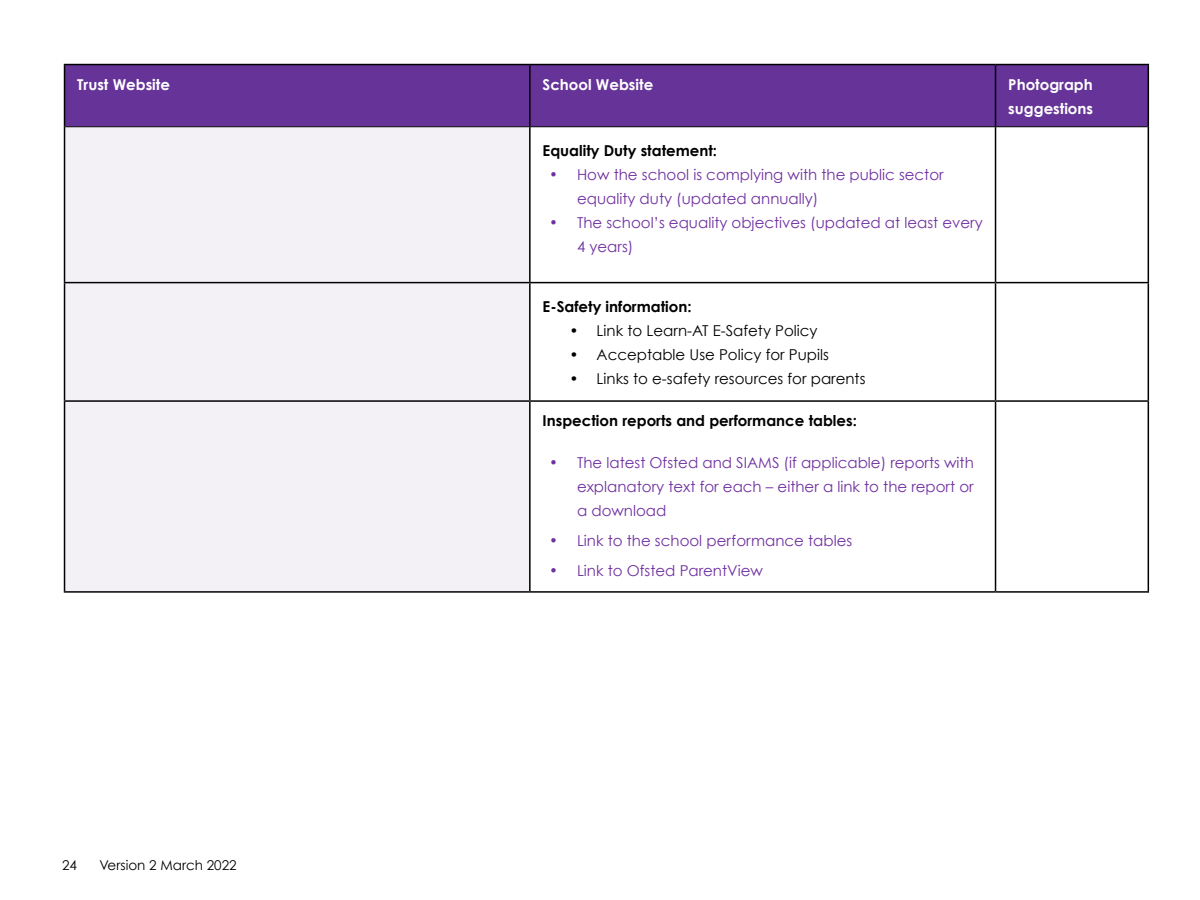
<style>
.page{position:relative;width:1200px;height:900px;background:#fff}
.page>*{position:absolute;margin:0;border:0;box-sizing:border-box;transform-origin:0 0}
.t1{font:15px/24px "Century Gothic";color:#7030a0}
.t2{font:15px "Century Gothic";color:#000}
.t3{font:700 15px "Century Gothic";color:#000}
.t4{font:700 15px/24px "Century Gothic";color:#fff}
.t5{font:13.5px "Century Gothic";color:#000}
</style>
<div class="page">
<div style="left:65px;top:65px;width:1083px;height:61px;background:#639"></div>
<div style="left:65px;top:127px;width:464px;height:464px;background:#f3f1f6"></div>
<hr style="left:64px;top:64px;width:466px;height:1px;background:#000">
<hr style="left:64px;top:65px;width:1px;height:62px;background:#000">
<hr style="left:530px;top:64px;width:466px;height:1px;background:#000">
<hr style="left:529px;top:65px;width:2px;height:61px;background:#000">
<hr style="left:996px;top:64px;width:153px;height:1px;background:#000">
<hr style="left:995px;top:65px;width:1px;height:61px;background:#000">
<hr style="left:1148px;top:65px;width:1px;height:62px;background:#000">
<hr style="left:64px;top:127px;width:1px;height:155px;background:#000">
<hr style="left:529px;top:127px;width:2px;height:155px;background:#000">
<hr style="left:995px;top:127px;width:1px;height:155px;background:#000">
<hr style="left:1148px;top:127px;width:1px;height:155px;background:#000">
<hr style="left:64px;top:282px;width:466px;height:1px;background:#000">
<hr style="left:64px;top:283px;width:1px;height:117px;background:#000">
<hr style="left:530px;top:282px;width:466px;height:1px;background:#000">
<hr style="left:529px;top:283px;width:2px;height:117px;background:#000">
<hr style="left:996px;top:282px;width:153px;height:1px;background:#000">
<hr style="left:995px;top:283px;width:1px;height:117px;background:#000">
<hr style="left:1148px;top:283px;width:1px;height:117px;background:#000">
<hr style="left:64px;top:400px;width:466px;height:2px;background:#000">
<hr style="left:64px;top:402px;width:1px;height:189px;background:#000">
<hr style="left:530px;top:400px;width:466px;height:2px;background:#000">
<hr style="left:529px;top:402px;width:2px;height:189px;background:#000">
<hr style="left:996px;top:400px;width:153px;height:2px;background:#000">
<hr style="left:995px;top:402px;width:1px;height:189px;background:#000">
<hr style="left:1148px;top:402px;width:1px;height:189px;background:#000">
<hr style="left:64px;top:591px;width:466px;height:2px;background:#000">
<hr style="left:530px;top:591px;width:466px;height:2px;background:#000">
<hr style="left:996px;top:591px;width:153px;height:2px;background:#000">
<hr style="left:65px;top:126px;width:465px;height:1px;background:#000">
<hr style="left:530px;top:126px;width:466px;height:1px;background:#000">
<hr style="left:996px;top:126px;width:152px;height:1px;background:#000">
<p class="t4" style="left:77px;top:72px;width:94px">Trust Website</p>
<p class="t4" style="left:543px;top:72px;width:112px">School Website</p>
<p class="t4" style="left:1008px;top:72px;width:86px">Photograph suggestions</p>
<p class="t3" style="left:543px;top:141px;width:176px">Equality Duty statement:</p>
<p class="t1" style="left:577px;top:162px;width:368px;text-indent:-27px">• How the school is complying with the public sector equality duty (updated annually)</p>
<p class="t1" style="left:577px;top:210px;width:407px;text-indent:-27px">• The school’s equality objectives (updated at least every<br>4 years)</p>
<p class="t5" style="left:62px;top:857px;width:16px">24</p>
<p class="t5" style="left:100px;top:857px;width:139px">Version 2 March 2022</p>
<p class="t3" style="left:543px;top:297px;width:151px">E-Safety information:</p>
<p class="t2" style="left:570px;top:321px;width:250px">• Link to Learn-AT E-Safety Policy</p>
<p class="t2" style="left:570px;top:345px;width:261px">• Acceptable Use Policy for Pupils</p>
<p class="t2" style="left:570px;top:369px;width:297px">• Links to e-safety resources for parents</p>
<p class="t3" style="left:543px;top:411px;width:316px">Inspection reports and performance tables:</p>
<p class="t1" style="left:577px;top:450px;width:398px;text-align:justify;text-indent:-27px">• The latest Ofsted and SIAMS (if applicable) reports with explanatory text for each – either a link to the report or a download</p>
<p class="t1" style="left:550px;top:528px;width:304px">• Link to the school performance tables</p>
<p class="t1" style="left:550px;top:558px;width:215px">• Link to Ofsted ParentView</p>
</div>
